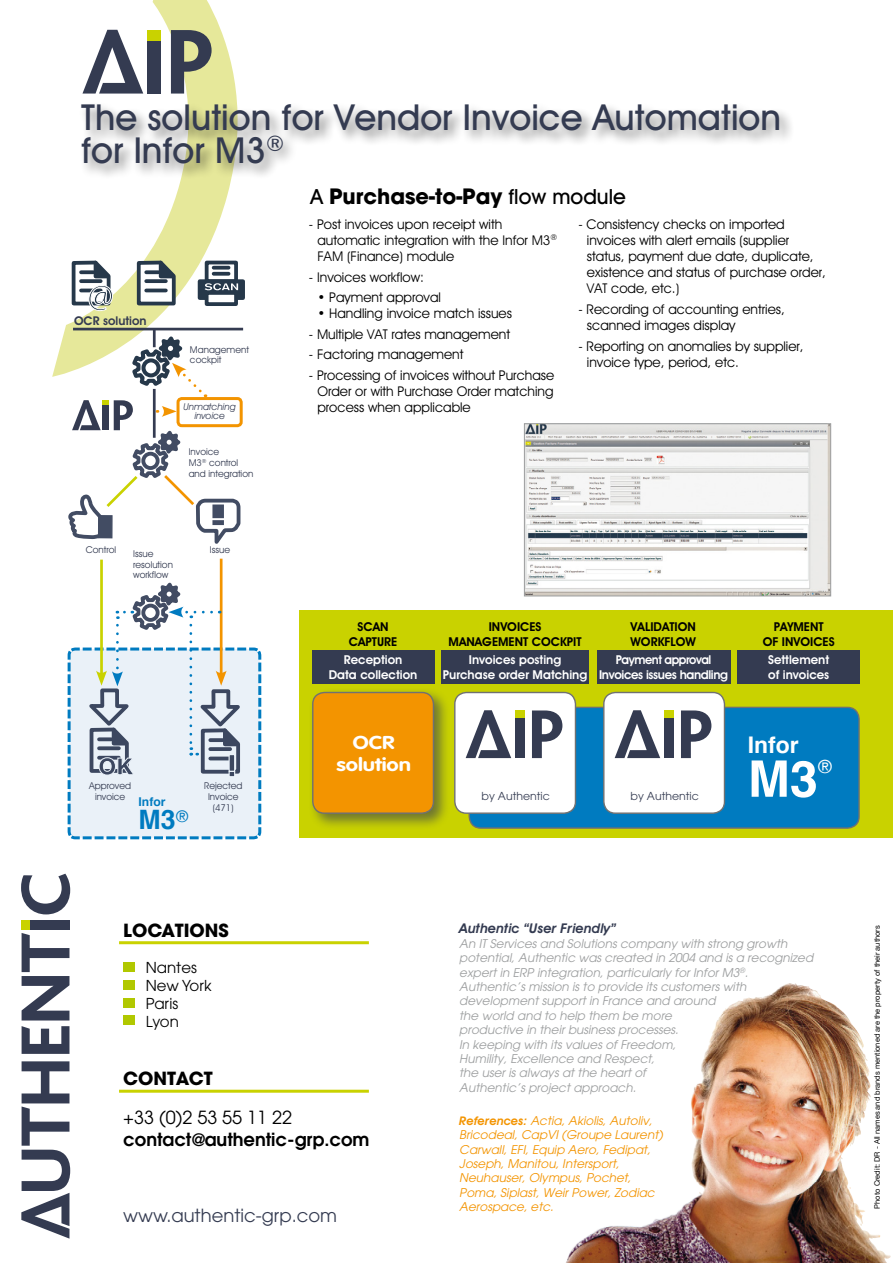
<style>
.page{position:relative;width:893px;height:1263px;background:#fff}
.page>*{position:absolute;margin:0;border:0;box-sizing:border-box;transform-origin:0 0}
.t1{font:700 50.4px "Helvetica";color:#fff}
.t2{font:500 36px/33px "Avant Garde IT Cby BT";color:#343b51}
.t3{font:700 26.7px "Helvetica";color:#007bc0}
.t4{font:700 22.95px "Helvetica";color:#fff}
.t5{font:700 21px "Avant Garde";color:#000}
.t6{font:700 18.45px/22px "VAG Rounded";color:#fff;text-align:center;scale:1.2 1}
.t7{font:18.15px "Helvetica Neue";color:#fff}
.t8{font:600 18px "Avant Garde";color:#000}
.t9{font:18px "Avant Garde";color:#343b51}
.t10{font:700 18px "Avant Garde";color:#000}
.t11{font:18px "Avant Garde";color:#000}
.t12{font:15px/18px "Avant Garde";color:#000}
.t13{font:13.5px/16.2px "Avant Garde IT Cby BT";color:#000}
.t14{font:italic 600 13.5px "Avant Garde IT Cby BT";color:#343b51}
.t15{font:600 12.3px/14.9px "Avant Garde IT Cby BT";color:#fff;text-align:center}
.t16{font:600 12.3px/14.9px "Avant Garde IT Cby BT";color:#000;text-align:center}
.t17{font:600 12.3px/14.9px "Avant Garde IT Cby BT";letter-spacing:-.03em;color:#fff;text-align:center}
.t18{font:600 12.15px "Avant Garde IT Cby BT";color:#343b51}
.t19{font:700 12.15px "Helvetica";color:#007bc0}
.t20{font:italic 12px/14.4px "Avant Garde";color:#9c9e9f}
.t21{font:italic 12px/14.4px "Avant Garde";color:#f39400}
.t22{font:10.95px "Avant Garde";color:#343b51}
.t23{font:9.45px/10.5px "Avant Garde IT Cby BT";color:#343b51}
.t24{font:italic 9.45px/9.1px "Avant Garde IT Cby BT";color:#343b51;text-align:center}
.t25{font:7.5px "Helvetica Neue";color:#000}
.s1{font-family:"Avant Garde IT Cby BT";font-weight:500}
.s2{font-family:"Avant Garde IT Cby BT";font-weight:600}
</style>
<div class="page">
<div style="left:300px;top:610px;width:593px;height:228px;background:#c9d200"></div>
<div style="left:469px;top:707px;width:390px;height:121px;background:#007bc0;border-radius:12px"></div>
<div style="left:469px;top:707px;width:391px;height:122px;border:1px solid #707172;border-radius:12px"></div>
<div style="left:22px;top:920px;width:8px;height:10px;background:#c9d200"></div>
<svg style="left:21px;top:1061px;width:49px;height:177px"></svg>
<svg style="left:22px;top:1026px;width:47px;height:28px"></svg>
<svg style="left:22px;top:933px;width:47px;height:87px"></svg>
<div style="left:30px;top:920px;width:39px;height:10px;background:#343b51"></div>
<svg style="left:21px;top:874px;width:49px;height:40px"></svg>
<svg style="left:52px;top:0;width:192px;height:377px"></svg>
<svg style="left:52px;top:12px;width:13px;height:59px"></svg>
<div style="left:78px;top:101px;width:717px;height:79px;background:#000;opacity:.5"></div>
<img style="left:526px;top:425px;width:303px;height:169px">
<div style="left:524px;top:423px;width:307px;height:173px;border:1px solid #9c9e9f"></div>
<img style="left:566px;top:983px;width:325px;height:280px">
<div style="left:148px;top:30px;width:13px;height:11px;background:#c9d200"></div>
<div style="left:148px;top:41px;width:13px;height:53px;background:#343b51"></div>
<svg style="left:82px;top:30px;width:61px;height:64px"></svg>
<svg style="left:171px;top:30px;width:41px;height:64px;background:#7e8370"></svg>
<div style="left:312px;top:650px;width:122px;height:34px;background:#343b51"></div>
<div style="left:308px;top:688px;width:142px;height:142px;background:#343b51;opacity:.6"></div>
<div style="left:313px;top:692px;width:120px;height:121px;background:#f39400;border-radius:12px"></div>
<div style="left:312px;top:692px;width:122px;height:122px;border:1px solid #707172;border-radius:12px"></div>
<div style="left:441px;top:650px;width:148px;height:34px;background:#343b51"></div>
<svg style="left:455px;top:692px;width:120px;height:120px;background:#dddee0"></svg>
<div style="left:454px;top:692px;width:122px;height:122px;border:1px solid #707172;border-radius:12px"></div>
<div style="left:597px;top:650px;width:133px;height:34px;background:#343b51"></div>
<svg style="left:604px;top:692px;width:120px;height:120px;background:#dddee0"></svg>
<div style="left:603px;top:692px;width:122px;height:122px;border:1px solid #707172;border-radius:12px"></div>
<div style="left:738px;top:650px;width:122px;height:34px;background:#343b51"></div>
<hr style="left:119px;top:941px;width:250px;height:3px;background:#c9d200">
<hr style="left:119px;top:1090px;width:250px;height:3px;background:#c9d200">
<div style="left:123px;top:962px;width:11px;height:10px;background:#b1c800"></div>
<div style="left:123px;top:980px;width:11px;height:9px;background:#b1c800"></div>
<div style="left:123px;top:998px;width:11px;height:9px;background:#b1c800"></div>
<div style="left:123px;top:1015px;width:11px;height:10px;background:#b1c800"></div>
<svg style="left:135px;top:259px;width:43px;height:48px"></svg>
<svg style="left:146px;top:270px;width:12px;height:4px"></svg>
<svg style="left:146px;top:279px;width:20px;height:4px"></svg>
<hr style="left:146px;top:289px;width:20px;height:3px;background:#26384a">
<svg style="left:210px;top:266px;width:23px;height:12px"></svg>
<div style="left:205px;top:261px;width:33px;height:22px;border:4px solid #26384a"></div>
<svg style="left:214px;top:266px;width:15px;height:4px"></svg>
<svg style="left:214px;top:272px;width:15px;height:4px"></svg>
<svg style="left:203px;top:284px;width:37px;height:11px"></svg>
<div style="left:198px;top:279px;width:47px;height:21px;border:4px solid #26384a"></div>
<div style="left:207px;top:293px;width:29px;height:11px;background:#fff"></div>
<div style="left:205px;top:291px;width:33px;height:15px;border:4px solid #26384a"></div>
<svg style="left:53px;top:245px;width:60px;height:73px"></svg>
<svg style="left:205px;top:283px;width:33px;height:7px"></svg>
<hr style="left:73px;top:328px;width:170px;height:2px;background:#343b51">
<hr style="left:153px;top:329px;width:3px;height:18px;background:#343b51">
<hr style="left:100px;top:560px;width:3px;height:116px;background:#c9d200">
<hr style="left:220px;top:559px;width:3px;height:117px;background:#f39400">
<svg style="left:67px;top:577px;width:195px;height:263px"></svg>
<svg style="left:66px;top:333px;width:176px;height:211px"></svg>
<div style="left:177px;top:397px;width:66px;height:30px;border:3px solid #f39400;border-radius:4px"></div>
<hr style="left:153px;top:389px;width:3px;height:49px;background:#343b51">
<h2 class="t2" style="left:81px;top:101px;width:701px">The solution for Vendor Invoice Automation for Infor M3<sup>®</sup></h2>
<h3 class="t5" style="left:310px;top:182px;width:317px"><span class="s1">A</span> Purchase-to-Pay <span class="s1">flow module</span></h3>
<p class="t18" style="left:74px;top:314px;width:74px">OCR solution</p>
<p class="t23" style="left:190px;top:344px;width:60px">Management cockpit</p>
<p class="t24" style="left:183px;top:402px;width:54px">Unmatching invoice</p>
<p class="t23" style="left:189px;top:446px;width:66px">Invoice<br>M3<sup>®</sup> control and integration</p>
<p class="t23" style="left:86px;top:545px;width:32px">Control</p>
<p class="t23" style="left:210px;top:544px;width:22px">Issue</p>
<p class="t23" style="left:133px;top:548px;width:41px">Issue resolution workflow</p>
<p class="t23" style="left:89px;top:780px;width:43px;text-align:center">Approved invoice</p>
<p class="t23" style="left:204px;top:781px;width:40px;text-align:center">Rejected<br>Invoice (471)</p>
<p class="t19" style="left:139px;top:792px;width:28px">Infor</p>
<h3 class="t3" style="left:139px;top:798px;width:51px">M3<sup>®</sup></h3>
<p class="t13" style="left:317px;top:216px;width:241px;text-indent:-8px">- Post invoices upon receipt with automatic integration with the Infor M3<sup>®<br></sup>FAM (Finance) module</p>
<p class="t13" style="left:309px;top:268px;width:117px">- Invoices workflow:</p>
<p class="t13" style="left:317px;top:289px;width:125px">• Payment approval</p>
<p class="t13" style="left:317px;top:305px;width:196px">• Handling invoice match issues</p>
<p class="t13" style="left:309px;top:326px;width:203px">- Multiple VAT rates management</p>
<p class="t13" style="left:309px;top:346px;width:156px">- Factoring management</p>
<p class="t13" style="left:317px;top:366px;width:238px;text-align:justify;text-indent:-9px">- Processing of invoices without Purchase Order or with Purchase Order matching process when applicable</p>
<p class="t13" style="left:587px;top:216px;width:241px;text-indent:-9px">- Consistency checks on imported invoices with alert emails (supplier status, payment due date, duplicate, existence and status of purchase order,<br>VAT code, etc.)</p>
<p class="t13" style="left:587px;top:301px;width:199px;text-indent:-9px">- Recording of accounting entries, scanned images display</p>
<p class="t13" style="left:587px;top:338px;width:218px;text-indent:-9px">- Reporting on anomalies by supplier, invoice type, period, etc.</p>
<p class="t16" style="left:349px;top:619px;width:50px">SCAN<br>CAPTURE</p>
<p class="t15" style="left:329px;top:652px;width:90px">Reception<br>Data collection</p>
<h3 class="t6" style="left:336px;top:731px;width:64px">OCR solution</h3>
<p class="t16" style="left:449px;top:619px;width:134px">INVOICES<br>MANAGEMENT COCKPIT</p>
<p class="t15" style="left:443px;top:652px;width:146px">Invoices posting<br>Purchase order Matching</p>
<p class="t16" style="left:631px;top:619px;width:67px;text-align:left">VALIDATION<br>WORKFLOW</p>
<p class="t17" style="left:599px;top:652px;width:131px">Payment approval<br>Invoices issues handling</p>
<p class="t16" style="left:763px;top:619px;width:73px">PAYMENT<br>OF INVOICES</p>
<p class="t15" style="left:768px;top:652px;width:63px;text-align:left">Settlement of invoices</p>
<p class="t22" style="left:482px;top:790px;width:70px">by Authentic</p>
<p class="t22" style="left:631px;top:790px;width:70px">by Authentic</p>
<h3 class="t4" style="left:748px;top:727px;width:52px">Infor</h3>
<h1 class="t1" style="left:748px;top:738px;width:71px">M3</h1>
<h3 class="t7" style="left:818px;top:756px;width:16px">®</h3>
<h3 class="t10" style="left:123px;top:919px;width:107px">LOCATIONS</h3>
<p class="t12" style="left:146px;top:958px;width:67px">Nantes<br>New York<br>Paris<br>Lyon</p>
<h3 class="t10" style="left:123px;top:1066px;width:91px">CONTACT</h3>
<h3 class="t11" style="left:123px;top:1107px;width:170px">+33 (0)2 53 55 11 22</h3>
<h3 class="t8" style="left:123px;top:1127px;width:248px">contact@authentic-grp.com</h3>
<h3 class="t9" style="left:123px;top:1204px;width:215px">www.authentic-grp.com</h3>
<p class="t14" style="left:459px;top:920px;width:158px">Authentic “User Friendly”</p>
<p class="t20" style="left:459px;top:936px;width:355px">An IT Services and Solutions company with strong growth potential, Authentic was created in 2004 and is a recognized expert in ERP integration, particularly for Infor M3<sup>®</sup>.<br>Authentic’s mission is to provide its customers with development support in France and around<br>the world and to help them be more<br>productive in their business processes.<br>In keeping with its values of Freedom,<br>Humility, Excellence and Respect,<br>the user is always at the heart of<br>Authentic’s project approach.</p>
<p class="t21" style="left:459px;top:1113px;width:205px"><span class="s2">References:</span> Actia, Akiolis, Autoliv,<br>Bricodeal, CapVI (Groupe Laurent)<br>Carwall, EFI, Equip Aero, Fedipat,<br>Joseph, Manitou, Intersport,<br>Neuhauser, Olympus, Pochet,<br>Poma, Siplast, Weir Power, Zodiac<br>Aerospace, etc.</p>
<p class="t25" style="left:873px;top:1208px;width:285px;rotate:-90deg">Photo Credit: DR - All names and brands mentioned are the property of their authors</p>
</div>
